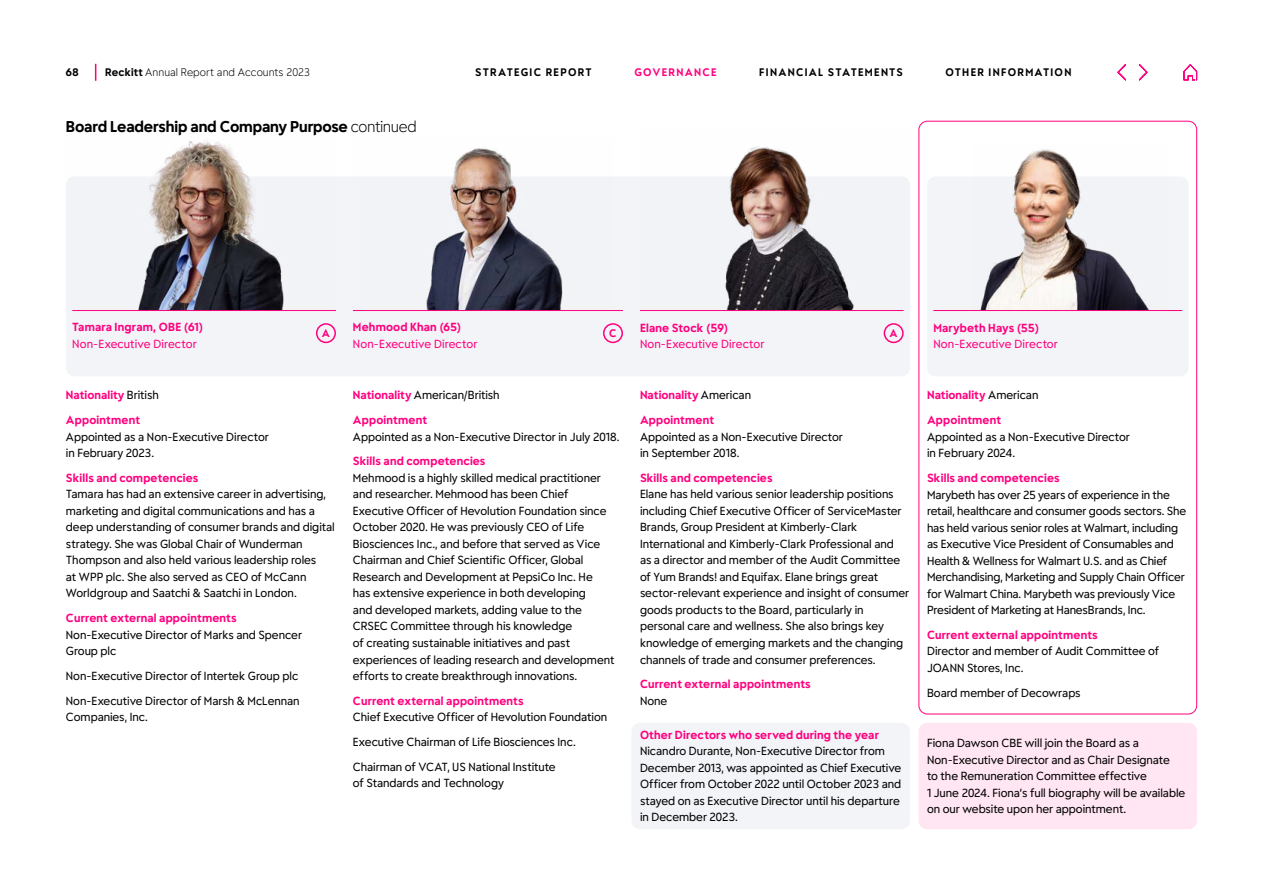
<style>
.page{position:relative;width:1263px;height:893px;background:#fff}
.page>*{position:absolute;margin:0;border:0;box-sizing:border-box;transform-origin:0 0}
.t1{font:700 15px "Energy";letter-spacing:-.015em;color:#000}
.t2{font:11.25px/16.5px "Energy";letter-spacing:-.005em;color:#000}
.t3{font:700 11.25px "Energy";letter-spacing:.015em;color:#ff007f}
.t4{font:11.25px "Energy";letter-spacing:.005em;color:#ff007f}
.t5{font:700 10.5px "Energy";letter-spacing:.12em;color:#000}
.t6{font:300 10.5px "Energy";letter-spacing:.005em;color:#000}
.t7{font:700 10.5px "Energy";letter-spacing:.12em;color:#ff007f}
.s1{font-weight:700}
.s2{font-weight:300}
.s3{font-weight:400;color:#000}
.s4{font-weight:700;color:#ff007f}
</style>
<div class="page">
<div style="left:918px;top:121px;width:279px;height:593px;border:1px solid #ff007f;border-radius:9px"></div>
<div style="left:918px;top:723px;width:279px;height:106px;background:#ffe6f2;border-radius:9px"></div>
<div style="left:631px;top:723px;width:279px;height:106px;background:#f3f4f7;border-radius:9px"></div>
<div style="left:66px;top:176px;width:844px;height:200px;background:#f3f4f7;border-radius:9px"></div>
<div style="left:927px;top:176px;width:261px;height:200px;background:#f3f4f7;border-radius:9px"></div>
<svg style="left:95px;top:64px;width:1px;height:17px"></svg>
<img style="left:980px;top:149px;width:169px;height:161px">
<img style="left:138px;top:141px;width:146px;height:169px">
<img style="left:426px;top:148px;width:137px;height:162px">
<img style="left:725px;top:146px;width:129px;height:164px">
<hr style="left:72px;top:310px;width:264px;height:1px;background:#ff007f">
<hr style="left:353px;top:310px;width:270px;height:1px;background:#ff007f">
<hr style="left:640px;top:310px;width:264px;height:1px;background:#ff007f">
<hr style="left:933px;top:310px;width:249px;height:1px;background:#ff007f">
<div style="left:884px;top:323px;width:20px;height:20px;border:2px solid #ff007f;border-radius:50%"></div>
<div style="left:603px;top:323px;width:20px;height:20px;border:2px solid #ff007f;border-radius:50%"></div>
<div style="left:316px;top:323px;width:20px;height:20px;border:2px solid #ff007f;border-radius:50%"></div>
<svg style="left:1183px;top:64px;width:14px;height:16px"></svg>
<svg style="left:1139px;top:64px;width:8px;height:16px"></svg>
<svg style="left:1117px;top:64px;width:9px;height:16px"></svg>
<p class="t5" style="left:66px;top:65px;width:14px">68</p>
<p class="t6" style="left:105px;top:66px;width:206px"><span class="s1">Reckitt</span> Annual Report and Accounts 2023</p>
<p class="t5" style="left:475px;top:65px;width:118px">STRATEGIC REPORT</p>
<p class="t7" style="left:634px;top:65px;width:84px">GOVERNANCE</p>
<p class="t5" style="left:759px;top:65px;width:145px">FINANCIAL STATEMENTS</p>
<p class="t5" style="left:945px;top:65px;width:128px">OTHER INFORMATION</p>
<h1 class="t1" style="left:66px;top:117px;width:352px">Board Leadership and Company Purpose <span class="s2">continued</span></h1>
<p class="t3" style="left:72px;top:320px;width:133px">Tamara Ingram, OBE (61)</p>
<p class="t4" style="left:72px;top:337px;width:126px">Non-Executive Director</p>
<p class="t7" style="left:322px;top:326px;width:10px">A</p>
<p class="t3" style="left:353px;top:320px;width:110px">Mehmood Khan (65)</p>
<p class="t4" style="left:353px;top:337px;width:126px">Non-Executive Director</p>
<p class="t7" style="left:609px;top:326px;width:9px">C</p>
<p class="t3" style="left:640px;top:320px;width:90px">Elane Stock (59)</p>
<p class="t4" style="left:640px;top:337px;width:126px">Non-Executive Director</p>
<p class="t7" style="left:889px;top:326px;width:10px">A</p>
<p class="t3" style="left:933px;top:320px;width:107px">Marybeth Hays (55)</p>
<p class="t4" style="left:933px;top:337px;width:126px">Non-Executive Director</p>
<p class="t3" style="left:66px;top:388px;width:94px">Nationality <span class="s3">British</span></p>
<p class="t3" style="left:66px;top:413px;width:76px">Appointment</p>
<p class="t2" style="left:66px;top:428px;width:204px">Appointed as a Non-Executive Director in February 2023.</p>
<p class="t3" style="left:66px;top:470px;width:134px">Skills and competencies</p>
<p class="t2" style="left:66px;top:486px;width:270px">Tamara has had an extensive career in advertising, marketing and digital communications and has a deep understanding of consumer brands and digital strategy. She was Global Chair of Wunderman Thompson and also held various leadership roles<br>at WPP plc. She also served as CEO of McCann Worldgroup and Saatchi &amp; Saatchi in London.</p>
<p class="t3" style="left:66px;top:611px;width:172px">Current external appointments</p>
<p class="t2" style="left:66px;top:626px;width:238px">Non-Executive Director of Marks and Spencer<br>Group plc</p>
<p class="t2" style="left:66px;top:667px;width:234px">Non-Executive Director of Intertek Group plc</p>
<p class="t2" style="left:66px;top:692px;width:235px">Non-Executive Director of Marsh &amp; McLennan<br>Companies, Inc.</p>
<p class="t2" style="left:353px;top:387px;width:148px"><span class="s4">Nationality</span> American/British</p>
<p class="t3" style="left:353px;top:413px;width:76px">Appointment</p>
<p class="t2" style="left:353px;top:428px;width:268px">Appointed as a Non-Executive Director in July 2018.</p>
<p class="t3" style="left:353px;top:454px;width:134px">Skills and competencies</p>
<p class="t2" style="left:353px;top:469px;width:263px">Mehmood is a highly skilled medical practitioner and researcher. Mehmood has been Chief Executive Officer of Hevolution Foundation since October 2020. He was previously CEO of Life Biosciences Inc., and before that served as Vice Chairman and Chief Scientific Officer, Global Research and Development at PepsiCo Inc. He<br>has extensive experience in both developing<br>and developed markets, adding value to the CRSEC Committee through his knowledge<br>of creating sustainable initiatives and past experiences of leading research and development efforts to create breakthrough innovations.</p>
<p class="t3" style="left:353px;top:693px;width:172px">Current external appointments</p>
<p class="t2" style="left:353px;top:709px;width:256px">Chief Executive Officer of Hevolution Foundation</p>
<p class="t2" style="left:353px;top:733px;width:224px">Executive Chairman of Life Biosciences Inc.</p>
<p class="t2" style="left:353px;top:758px;width:204px">Chairman of VCAT, US National Institute of Standards and Technology</p>
<p class="t3" style="left:640px;top:388px;width:113px">Nationality <span class="s3">American</span></p>
<p class="t3" style="left:640px;top:413px;width:76px">Appointment</p>
<p class="t2" style="left:640px;top:428px;width:204px">Appointed as a Non-Executive Director in September 2018.</p>
<p class="t3" style="left:640px;top:470px;width:134px">Skills and competencies</p>
<p class="t2" style="left:640px;top:486px;width:271px">Elane has held various senior leadership positions including Chief Executive Officer of ServiceMaster Brands, Group President at Kimberly-Clark International and Kimberly-Clark Professional and<br>as a director and member of the Audit Committee of Yum Brands! and Equifax. Elane brings great sector-relevant experience and insight of consumer goods products to the Board, particularly in personal care and wellness. She also brings key knowledge of emerging markets and the changing channels of trade and consumer preferences.</p>
<p class="t3" style="left:640px;top:677px;width:172px">Current external appointments</p>
<p class="t2" style="left:640px;top:692px;width:29px">None</p>
<p class="t3" style="left:640px;top:727px;width:240px">Other Directors who served during the year</p>
<p class="t2" style="left:640px;top:743px;width:263px">Nicandro Durante, Non-Executive Director from December 2013, was appointed as Chief Executive Officer from October 2022 until October 2023 and stayed on as Executive Director until his departure in December 2023.</p>
<p class="t3" style="left:927px;top:388px;width:113px">Nationality <span class="s3">American</span></p>
<p class="t3" style="left:927px;top:413px;width:76px">Appointment</p>
<p class="t2" style="left:927px;top:428px;width:204px">Appointed as a Non-Executive Director in February 2024.</p>
<p class="t3" style="left:927px;top:471px;width:134px">Skills and competencies</p>
<p class="t2" style="left:927px;top:486px;width:261px">Marybeth has over 25 years of experience in the retail, healthcare and consumer goods sectors. She has held various senior roles at Walmart, including as Executive Vice President of Consumables and Health &amp; Wellness for Walmart U.S. and as Chief Merchandising, Marketing and Supply Chain Officer for Walmart China. Marybeth was previously Vice President of Marketing at HanesBrands, Inc.</p>
<p class="t3" style="left:927px;top:627px;width:172px">Current external appointments</p>
<p class="t2" style="left:927px;top:643px;width:234px">Director and member of Audit Committee of<br>JOANN Stores, Inc.</p>
<p class="t2" style="left:927px;top:684px;width:155px">Board member of Decowraps</p>
<p class="t2" style="left:927px;top:735px;width:260px">Fiona Dawson CBE will join the Board as a Non-Executive Director and as Chair Designate<br>to the Remuneration Committee effective<br>1 June 2024. Fiona’s full biography will be available on our website upon her appointment.</p>
</div>
